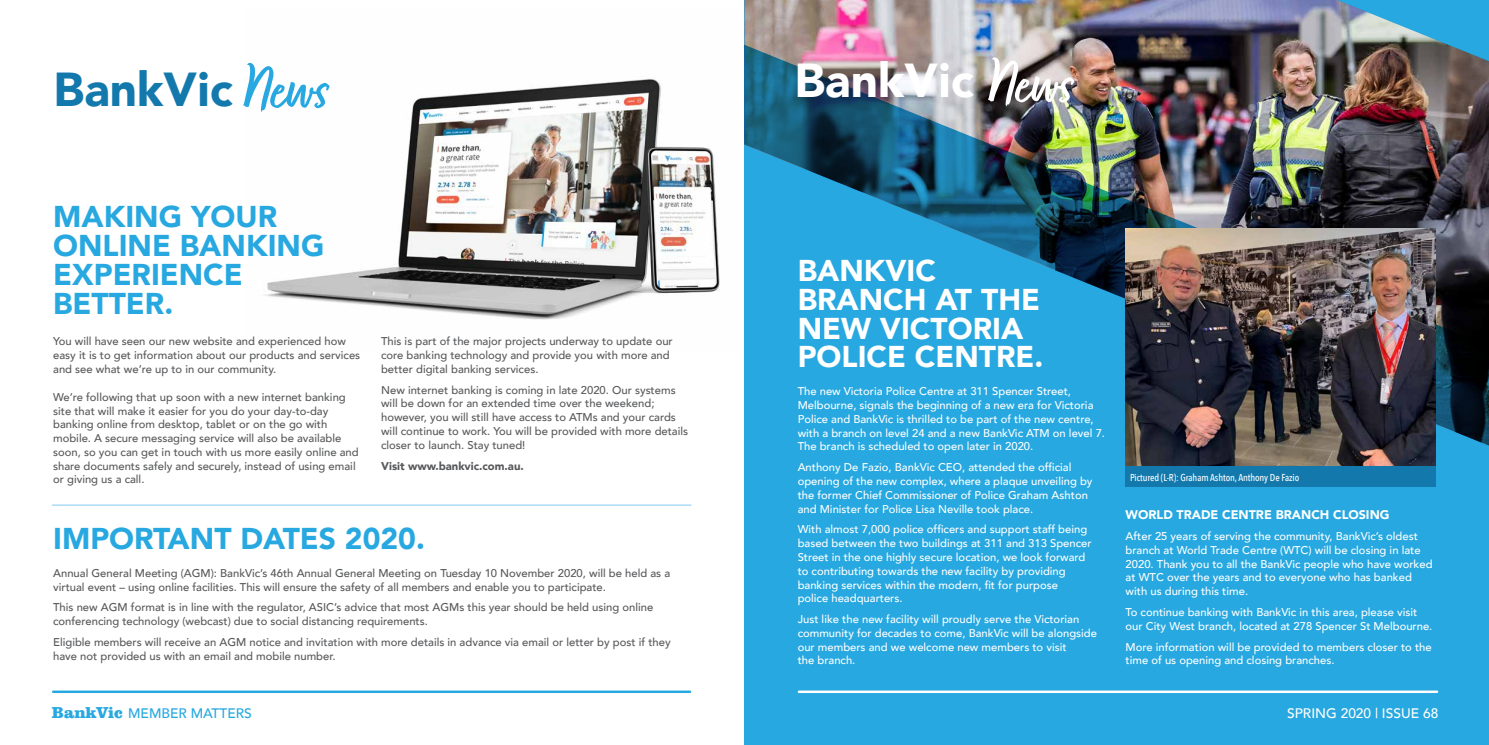
<style>
.page{position:relative;width:1489px;height:745px;background:#fff}
.page>*{position:absolute;margin:0;border:0;box-sizing:border-box;transform-origin:0 0}
.t1{font:68.75px "Fave Script Bold Pro";color:#fff}
.t2{font:900 47.5px "Avenir";color:#1379ad}
.t3{font:900 47.5px "Avenir";color:#fff}
.t4{font:900 30px/28.8px "Avenir";color:#27a8e0}
.t5{font:900 30px/28.8px "Avenir";color:#fff}
.t6{font:500 13.75px "Avenir";color:#27a8e0}
.t7{font:500 13.75px "Avenir";color:#fff}
.t8{font:900 12.5px "Avenir";color:#fff}
.t9{font:500 11.25px/13.8px "Avenir";color:#57585a}
.t10{font:500 11.25px/13.8px "Avenir";color:#fff}
.t11{font:900 11.25px "Avenir";color:#57585a}
.t12{font:500 10px "Avenir Next Condensed";letter-spacing:-.01em;color:#fff}
.s1{font-family:"Fave Script Bold Pro";font-weight:400;font-size:68.75px;color:#27a8e0}
.s2{font-family:"Clarendon BT";font-weight:900;font-size:16.25px}
</style>
<div class="page">
<div style="left:744px;top:0;width:744px;height:744px;background:#27a8e0"></div>
<img style="left:744px;top:0;width:618px;height:10px">
<img style="left:744px;top:10px;width:744px;height:460px">
<hr style="left:52px;top:504px;width:639px;height:1px;background:#80caf0">
<img style="left:1125px;top:228px;width:310px;height:238px">
<div style="left:1125px;top:466px;width:310px;height:20px;background:#1379ad"></div>
<img style="left:264px;top:78px;width:456px;height:242px">
<hr style="left:798px;top:690px;width:638px;height:2px;background:#fff">
<hr style="left:53px;top:690px;width:637px;height:2px;background:#27a8e0">
<h2 class="t2" style="left:54px;top:48px;width:278px">BankVic <span class="s1">News</span></h2>
<h2 class="t3" style="left:794px;top:40px;width:181px">BankVic</h2>
<h1 class="t1" style="left:987px;top:46px;width:89px">News</h1>
<h3 class="t4" style="left:53px;top:201px;width:273px">MAKING YOUR<br>ONLINE BANKING<br>EXPERIENCE<br>BETTER.</h3>
<p class="t9" style="left:53px;top:333px;width:308px">You will have seen our new website and experienced how easy it is to get information about our products and services and see what we’re up to in our community.</p>
<p class="t9" style="left:53px;top:389px;width:307px">We’re following that up soon with a new internet banking site that will make it easier for you do your day-to-day banking online from desktop, tablet or on the go with mobile. A secure messaging service will also be available soon, so you can get in touch with us more easily online and share documents safely and securely, instead of using email or giving us a call.</p>
<p class="t9" style="left:381px;top:333px;width:293px">This is part of the major projects underway to update our core banking technology and provide you with more and better digital banking services.</p>
<p class="t9" style="left:381px;top:382px;width:308px">New internet banking is coming in late 2020. Our systems will be down for an extended time over the weekend; however, you will still have access to ATMs and your cards will continue to work. You will be provided with more details closer to launch. Stay tuned!</p>
<p class="t11" style="left:381px;top:455px;width:144px">Visit www.bankvic.com.au.</p>
<h3 class="t4" style="left:53px;top:523px;width:373px">IMPORTANT DATES 2020.</h3>
<p class="t9" style="left:53px;top:565px;width:618px">Annual General Meeting (AGM): BankVic’s 46th Annual General Meeting on Tuesday 10 November 2020, will be held as a virtual event – using online facilities. This will ensure the safety of all members and enable you to participate.</p>
<p class="t9" style="left:53px;top:599px;width:601px">This new AGM format is in line with the regulator, ASIC’s advice that most AGMs this year should be held using online conferencing technology (webcast) due to social distancing requirements.</p>
<p class="t9" style="left:53px;top:634px;width:619px">Eligible members will receive an AGM notice and invitation with more details in advance via email or letter by post if they have not provided us with an email and mobile number.</p>
<h3 class="t5" style="left:797px;top:255px;width:247px">BANKVIC<br>BRANCH AT THE<br>NEW VICTORIA<br>POLICE CENTRE.</h3>
<p class="t10" style="left:797px;top:384px;width:309px">The new Victoria Police Centre at 311 Spencer Street, Melbourne, signals the beginning of a new era for Victoria Police and BankVic is thrilled to be part of the new centre, with a branch on level 24 and a new BankVic ATM on level 7.<br>The branch is scheduled to open later in 2020.</p>
<p class="t10" style="left:797px;top:459px;width:296px">Anthony De Fazio, BankVic CEO, attended the official opening of the new complex, where a plaque unveiling by the former Chief Commissioner of Police Graham Ashton and Minister for Police Lisa Neville took place.</p>
<p class="t10" style="left:797px;top:521px;width:295px">With almost 7,000 police officers and support staff being based between the two buildings at 311 and 313 Spencer Street in the one highly secure location, we look forward to contributing towards the new facility by providing banking services within the modern, fit for purpose<br>police headquarters.</p>
<p class="t10" style="left:797px;top:611px;width:301px">Just like the new facility will proudly serve the Victorian community for decades to come, BankVic will be alongside our members and we welcome new members to visit<br>the branch.</p>
<p class="t12" style="left:1130px;top:471px;width:171px">Pictured (L-R): Graham Ashton, Anthony De Fazio</p>
<p class="t8" style="left:1125px;top:504px;width:265px">WORLD TRADE CENTRE BRANCH CLOSING</p>
<p class="t10" style="left:1125px;top:528px;width:308px">After 25 years of serving the community, BankVic’s oldest branch at World Trade Centre (WTC) will be closing in late 2020. Thank you to all the BankVic people who have worked at WTC over the years and to everyone who has banked with us during this time.</p>
<p class="t10" style="left:1125px;top:604px;width:308px">To continue banking with BankVic in this area, please visit our City West branch, located at 278 Spencer St Melbourne.</p>
<p class="t10" style="left:1125px;top:639px;width:307px">More information will be provided to members closer to the time of us opening and closing branches.</p>
<p class="t6" style="left:52px;top:700px;width:201px"><span class="s2">BankVic</span> MEMBER MATTERS</p>
<p class="t7" style="left:1286px;top:700px;width:153px">SPRING 2020 | ISSUE 68</p>
</div>
